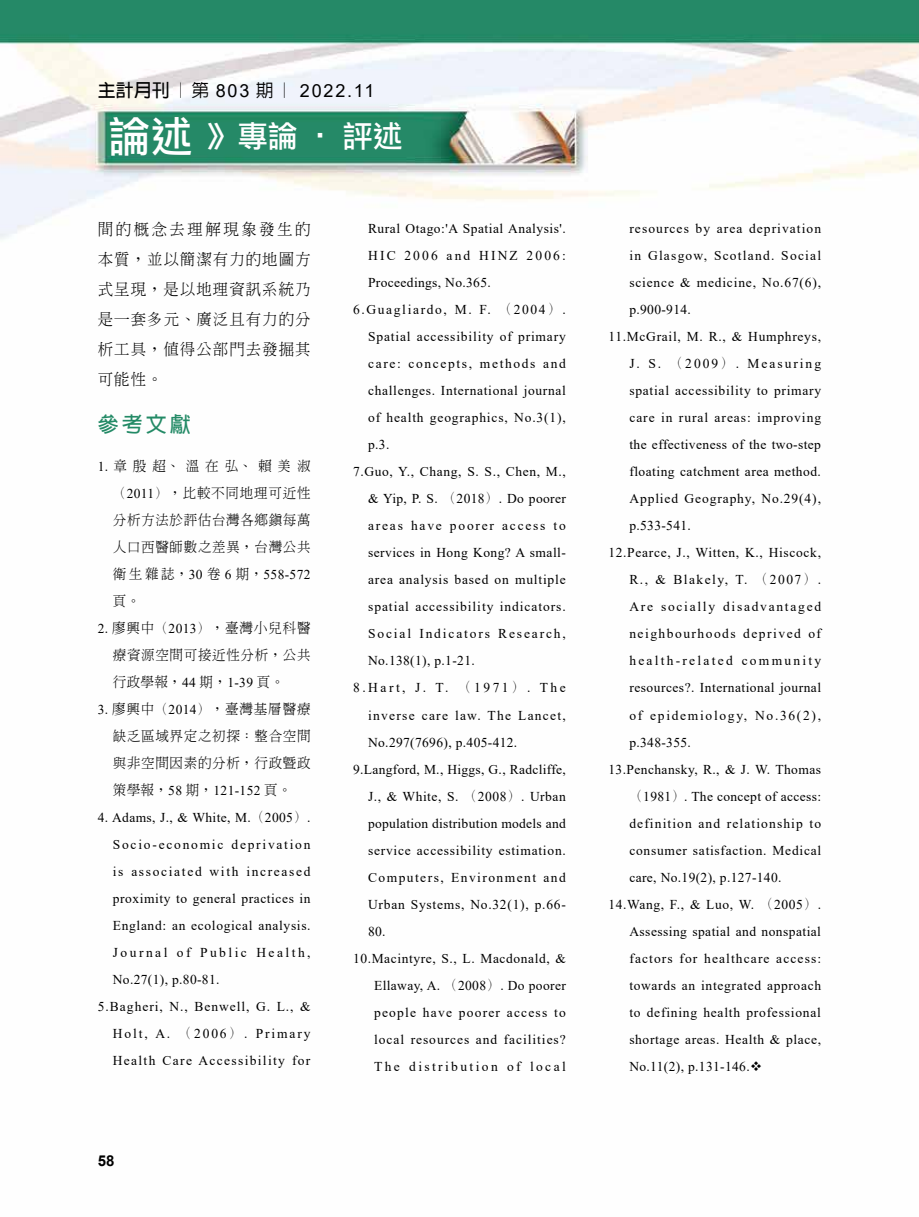
<style>
.page{position:relative;width:919px;height:1217px;background:#fff}
.page>*{position:absolute;margin:0;border:0;box-sizing:border-box;transform-origin:0 0}
.t1{font:30px "DF Li Hei Md WIN BF";color:#fff}
.t2{font:700 21px "Lin Gothic";color:#238a66}
.t3{font:18px "Arial";letter-spacing:.1em;color:#000}
.t4{font:300 15.3px/30px "Inn Ming";letter-spacing:.07em;color:#000;text-align:justify}
.t5{font:700 15px "Arial";color:#000}
.t6{font:13.5px "Times New Roman";letter-spacing:.06em;color:#000}
.t7{font:13.5px "Times New Roman";letter-spacing:.025em;color:#000}
.t8{font:300 13.5px/27px "Inn Ming";letter-spacing:.05em;color:#000;text-align:justify}
.t9{font:13.5px "Times New Roman";letter-spacing:.035em;color:#000}
.t10{font:13.5px "Times New Roman";letter-spacing:.08em;color:#000}
.t11{font:13.5px "Times New Roman";letter-spacing:.12em;color:#000}
.t12{font:13.5px "Times New Roman";letter-spacing:.13em;color:#000}
.t13{font:13.5px "Times New Roman";letter-spacing:.03em;color:#000}
.t14{font:13.5px "Times New Roman";letter-spacing:.04em;color:#000}
.t15{font:13.5px "Times New Roman";letter-spacing:.09em;color:#000}
.t16{font:13.5px "Times New Roman";letter-spacing:.11em;color:#000}
.t17{font:13.5px "Times New Roman";letter-spacing:.185em;color:#000}
.t18{font:13.5px "Times New Roman";letter-spacing:.02em;color:#000}
.t19{font:13.5px "Times New Roman";letter-spacing:.1em;color:#000}
.t20{font:13.5px "Times New Roman";letter-spacing:.135em;color:#000}
.t21{font:13.5px "Times New Roman";letter-spacing:.095em;color:#000}
.t22{font:13.5px "Times New Roman";letter-spacing:.105em;color:#000}
.t23{font:13.5px "Times New Roman";letter-spacing:.125em;color:#000}
.t24{font:13.5px "Times New Roman";letter-spacing:.165em;color:#000}
.t25{font:13.5px "Times New Roman";letter-spacing:.175em;color:#000}
.t26{font:13.5px "Times New Roman";letter-spacing:.14em;color:#000}
.t27{font:13.5px "Times New Roman";letter-spacing:.145em;color:#000}
.t28{font:13.5px "Times New Roman";letter-spacing:.16em;color:#000}
.s1{font-family:"Lin Gothic";font-weight:700}
.s2{font-family:"Lin Gothic";font-weight:500}
.s3{font-size:42px}
.s4{font-family:"Times New Roman";font-weight:400}
.s5{font-family:"Inn Ming";font-weight:300}
</style>
<div class="page">
<img style="left:0;top:0;width:918px;height:239px">
<h3 class="t3" style="left:98px;top:78px;width:278px"><span class="s1">主計月刊</span><span class="s2">︱第</span> 803 <span class="s2">期︱</span> 2022.11</h3>
<h1 class="t1" style="left:109px;top:121px;width:296px"><span class="s3">論述</span> 》專論 ‧ 評述</h1>
<p class="t4" style="left:98px;top:214px;width:214px">間的概念去理解現象發生的本質，並以簡潔有力的地圖方式呈現，是以地理資訊系統乃是一套多元、廣泛且有力的分析工具，值得公部門去發掘其可能性。</p>
<h2 class="t2" style="left:98px;top:413px;width:94px">參考文獻</h2>
<p class="t8" style="left:113px;top:452px;width:199px;text-indent:-15px"><span class="s4">1.</span>章殷超、溫在弘、賴美淑（<span class="s4">2011</span>），比較不同地理可近性分析方法於評估台灣各鄉鎮每萬人口西醫師數之差異，台灣公共</p>
<p class="t6" style="left:113px;top:565px;width:199px"><span class="s5">衛生雜誌，</span>30 <span class="s5">卷</span> 6 <span class="s5">期，</span>558-572</p>
<p class="t8" style="left:113px;top:587px;width:29px">頁。</p>
<p class="t8" style="left:113px;top:614px;width:199px;text-indent:-15px"><span class="s4">2.</span> 廖興中（<span class="s4">2013</span>），臺灣小兒科醫療資源空間可接近性分析，公共行政學報，<span class="s4">44</span> 期，<span class="s4">1-39</span> 頁。</p>
<p class="t8" style="left:113px;top:695px;width:199px;text-indent:-15px"><span class="s4">3.</span> 廖興中（<span class="s4">2014</span>），臺灣基層醫療缺乏區域界定之初探：整合空間與非空間因素的分析，行政暨政</p>
<p class="t6" style="left:113px;top:781px;width:180px"><span class="s5">策學報，</span>58 <span class="s5">期，</span>121-152 <span class="s5">頁。</span></p>
<p class="t7" style="left:98px;top:808px;width:214px">4. Adams, J., &amp; White, M.<span class="s5">（</span>2005<span class="s5">）</span>.</p>
<p class="t12" style="left:113px;top:835px;width:199px">Socio-economic deprivation</p>
<p class="t11" style="left:113px;top:862px;width:199px">is associated with increased</p>
<p class="t14" style="left:113px;top:889px;width:199px">proximity to general practices in</p>
<p class="t6" style="left:113px;top:916px;width:199px">England: an ecological analysis.</p>
<p class="t17" style="left:113px;top:943px;width:199px">Journal of Public Health,</p>
<p class="t6" style="left:113px;top:970px;width:108px">No.27(1), p.80-81.</p>
<p class="t6" style="left:98px;top:997px;width:214px">5.Bagheri, N., Benwell, G. L., &amp;</p>
<p class="t26" style="left:113px;top:1024px;width:199px">Holt, A. <span class="s5">（</span>2006<span class="s5">）</span>. Primary</p>
<p class="t19" style="left:113px;top:1051px;width:199px">Health Care Accessibility for</p>
<p class="t5" style="left:98px;top:1149px;width:18px">58</p>
<p class="t9" style="left:368px;top:219px;width:199px">Rural Otago:'A Spatial Analysis'.</p>
<p class="t28" style="left:368px;top:246px;width:199px">HIC 2006 and HINZ 2006:</p>
<p class="t7" style="left:368px;top:273px;width:124px">Proceedings, No.365.</p>
<p class="t11" style="left:353px;top:300px;width:214px">6.Guagliardo, M. F. <span class="s5">（</span>2004<span class="s5">）</span>.</p>
<p class="t6" style="left:368px;top:327px;width:199px">Spatial accessibility of primary</p>
<p class="t11" style="left:368px;top:354px;width:199px">care: concepts, methods and</p>
<p class="t6" style="left:368px;top:381px;width:199px">challenges. International journal</p>
<p class="t6" style="left:368px;top:408px;width:199px">of health geographics, No.3(1),</p>
<p class="t6" style="left:368px;top:435px;width:23px">p.3.</p>
<p class="t6" style="left:353px;top:462px;width:214px">7.Guo, Y., Chang, S. S., Chen, M.,</p>
<p class="t7" style="left:368px;top:489px;width:199px">&amp; Yip, P. S. <span class="s5">（</span>2018<span class="s5">）</span>. Do poorer</p>
<p class="t12" style="left:368px;top:516px;width:199px">areas have poorer access to</p>
<p class="t9" style="left:368px;top:543px;width:199px">services in Hong Kong? A small-</p>
<p class="t6" style="left:368px;top:570px;width:199px">area analysis based on multiple</p>
<p class="t6" style="left:368px;top:597px;width:199px">spatial accessibility indicators.</p>
<p class="t20" style="left:368px;top:624px;width:199px">Social Indicators Research,</p>
<p class="t6" style="left:368px;top:651px;width:108px">No.138(1), p.1-21.</p>
<p class="t17" style="left:353px;top:678px;width:214px">8.Hart, J. T. <span class="s5">（</span>1971<span class="s5">）</span>. The</p>
<p class="t21" style="left:368px;top:705px;width:199px">inverse care law. The Lancet,</p>
<p class="t7" style="left:368px;top:732px;width:151px">No.297(7696), p.405-412.</p>
<p class="t7" style="left:353px;top:759px;width:214px">9.Langford, M., Higgs, G., Radcliffe,</p>
<p class="t14" style="left:368px;top:786px;width:199px">J., &amp; White, S. <span class="s5">（</span>2008<span class="s5">）</span>. Urban</p>
<p class="t18" style="left:368px;top:813px;width:199px">population distribution models and</p>
<p class="t6" style="left:368px;top:840px;width:199px">service accessibility estimation.</p>
<p class="t22" style="left:368px;top:867px;width:199px">Computers, Environment and</p>
<p class="t6" style="left:368px;top:894px;width:199px">Urban Systems, No.32(1), p.66-</p>
<p class="t6" style="left:368px;top:921px;width:19px">80.</p>
<p class="t6" style="left:353px;top:948px;width:214px">10.Macintyre, S., L. Macdonald, &amp;</p>
<p class="t7" style="left:374px;top:975px;width:193px">Ellaway, A. <span class="s5">（</span>2008<span class="s5">）</span>. Do poorer</p>
<p class="t15" style="left:374px;top:1002px;width:193px">people have poorer access to</p>
<p class="t6" style="left:374px;top:1029px;width:193px">local resources and facilities?</p>
<p class="t25" style="left:374px;top:1056px;width:193px">The distribution of local</p>
<p class="t10" style="left:629px;top:219px;width:193px">resources by area deprivation</p>
<p class="t15" style="left:629px;top:246px;width:193px">in Glasgow, Scotland. Social</p>
<p class="t6" style="left:629px;top:273px;width:193px">science &amp; medicine, No.67(6),</p>
<p class="t6" style="left:629px;top:300px;width:63px">p.900-914.</p>
<p class="t6" style="left:608px;top:327px;width:214px">11.McGrail, M. R., &amp; Humphreys,</p>
<p class="t27" style="left:629px;top:354px;width:193px">J. S. <span class="s5">（</span>2009<span class="s5">）</span>. Measuring</p>
<p class="t6" style="left:629px;top:381px;width:193px">spatial accessibility to primary</p>
<p class="t6" style="left:629px;top:408px;width:193px">care in rural areas: improving</p>
<p class="t13" style="left:629px;top:435px;width:193px">the effectiveness of the two-step</p>
<p class="t9" style="left:629px;top:462px;width:193px">floating catchment area method.</p>
<p class="t6" style="left:629px;top:489px;width:193px">Applied Geography, No.29(4),</p>
<p class="t6" style="left:629px;top:516px;width:63px">p.533-541.</p>
<p class="t6" style="left:608px;top:543px;width:214px">12.Pearce, J., Witten, K., Hiscock,</p>
<p class="t16" style="left:629px;top:570px;width:193px">R., &amp; Blakely, T. <span class="s5">（</span>2007<span class="s5">）</span>.</p>
<p class="t12" style="left:629px;top:597px;width:193px">Are socially disadvantaged</p>
<p class="t16" style="left:629px;top:624px;width:193px">neighbourhoods deprived of</p>
<p class="t24" style="left:629px;top:651px;width:193px">health-related community</p>
<p class="t9" style="left:629px;top:678px;width:193px">resources?. International journal</p>
<p class="t23" style="left:629px;top:705px;width:193px">of epidemiology, No.36(2),</p>
<p class="t6" style="left:629px;top:732px;width:63px">p.348-355.</p>
<p class="t13" style="left:608px;top:759px;width:214px">13.Penchansky, R., &amp; J. W. Thomas</p>
<p class="t7" style="left:629px;top:786px;width:193px"><span class="s5">（</span>1981<span class="s5">）</span>. The concept of access:</p>
<p class="t10" style="left:629px;top:813px;width:193px">definition and relationship to</p>
<p class="t6" style="left:629px;top:840px;width:193px">consumer satisfaction. Medical</p>
<p class="t7" style="left:629px;top:867px;width:154px">care, No.19(2), p.127-140.</p>
<p class="t6" style="left:608px;top:894px;width:214px">14.Wang, F., &amp; Luo, W. <span class="s5">（</span>2005<span class="s5">）</span>.</p>
<p class="t9" style="left:629px;top:921px;width:193px">Assessing spatial and nonspatial</p>
<p class="t10" style="left:629px;top:948px;width:193px">factors for healthcare access:</p>
<p class="t6" style="left:629px;top:975px;width:193px">towards an integrated approach</p>
<p class="t6" style="left:629px;top:1002px;width:193px">to defining health professional</p>
<p class="t6" style="left:629px;top:1029px;width:193px">shortage areas. Health &amp; place,</p>
<p class="t7" style="left:629px;top:1056px;width:134px">No.11(2), p.131-146.❖</p>
</div>
